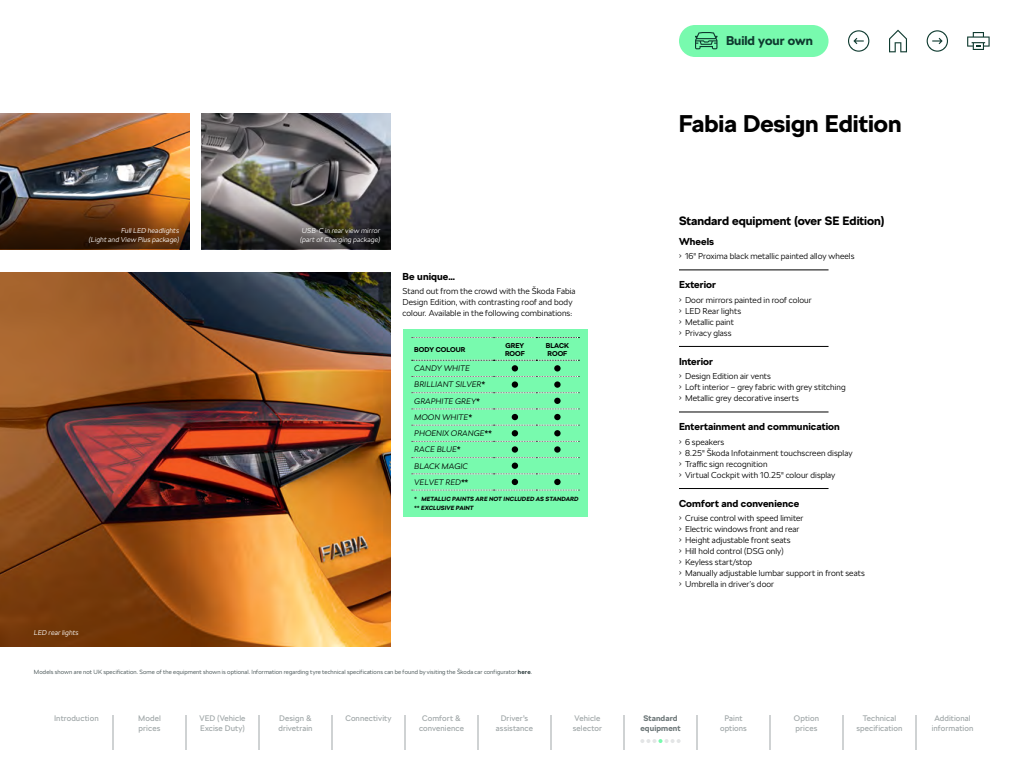
<style>
.page{position:relative;width:1024px;height:768px;background:#fff}
.page>*{position:absolute;margin:0;border:0;box-sizing:border-box;transform-origin:0 0}
.t1{font:700 24px "SKODA Next";color:#000}
.t2{font:700 12.7px "SKODA Next";color:#0e3a2f}
.t3{font:700 12px "SKODA Next";color:#000}
.t4{font:700 10px "SKODA Next";letter-spacing:.01em;color:#000}
.t5{font:300 8.5px/11px "SKODA Next";letter-spacing:.005em;color:#000}
.t6{font:8px/10px "SKODA Next";letter-spacing:.01em;color:#a0a7a8}
.t7{font:italic 300 8px/16.2px "SKODA Next";color:#000}
.t8{font:700 8px/10px "SKODA Next";letter-spacing:.015em;color:#6f797a;text-align:center}
.t9{font:italic 300 7px/9px "SKODA Next";letter-spacing:.015em;color:#fff}
.t10{font:700 7px/8px "SKODA Next";color:#000}
.t11{font:300 6px "SKODA Next";letter-spacing:.02em;color:#394748}
.t12{font:italic 700 6px/9px "SKODA Next";letter-spacing:.015em;color:#000}
.s1{font-weight:700}
</style>
<div class="page">
<div style="left:679px;top:25px;width:150px;height:32px;background:#78faae;border-radius:16px"></div>
<svg style="left:695px;top:32px;width:23px;height:17px"></svg>
<svg style="left:889px;top:30px;width:18px;height:22px"></svg>
<svg style="left:967px;top:32px;width:23px;height:18px"></svg>
<svg style="left:848px;top:30px;width:21px;height:22px"></svg>
<svg style="left:927px;top:30px;width:21px;height:22px"></svg>
<img style="left:0;top:272px;width:391px;height:374px">
<img style="left:0;top:113px;width:190px;height:92px">
<img style="left:201px;top:113px;width:190px;height:92px">
<div style="left:403px;top:329px;width:184px;height:187px;background:#78faae"></div>
<svg style="left:412px;top:376px;width:167px;height:1px"></svg>
<svg style="left:412px;top:392px;width:167px;height:1px"></svg>
<svg style="left:412px;top:337px;width:167px;height:1px"></svg>
<svg style="left:412px;top:360px;width:167px;height:1px"></svg>
<div style="left:512px;top:365px;width:6px;height:7px;background:#000;border-radius:50%"></div>
<svg style="left:554px;top:365px;width:7px;height:7px"></svg>
<div style="left:512px;top:381px;width:6px;height:7px;background:#000;border-radius:50%"></div>
<svg style="left:554px;top:381px;width:7px;height:7px"></svg>
<div style="left:554px;top:398px;width:7px;height:6px;background:#000;border-radius:50%"></div>
<svg style="left:412px;top:409px;width:167px;height:33px"></svg>
<div style="left:554px;top:430px;width:7px;height:6px;background:#000;border-radius:50%"></div>
<div style="left:512px;top:446px;width:6px;height:7px;background:#000;border-radius:50%"></div>
<svg style="left:554px;top:446px;width:7px;height:7px"></svg>
<svg style="left:412px;top:457px;width:167px;height:34px"></svg>
<div style="left:554px;top:479px;width:7px;height:6px;background:#000;border-radius:50%"></div>
<svg style="left:201px;top:205px;width:190px;height:44px;background:#413f3a"></svg>
<svg style="left:0;top:205px;width:190px;height:44px;background:#572d0d"></svg>
<hr style="left:679px;top:270px;width:150px;height:1px;background:#000">
<hr style="left:679px;top:346px;width:150px;height:1px;background:#000">
<hr style="left:679px;top:412px;width:150px;height:1px;background:#000">
<hr style="left:679px;top:488px;width:150px;height:1px;background:#000">
<hr style="left:259px;top:715px;width:1px;height:35px;background:#a0a7a8">
<hr style="left:332px;top:715px;width:1px;height:35px;background:#a0a7a8">
<hr style="left:405px;top:715px;width:1px;height:35px;background:#a0a7a8">
<hr style="left:478px;top:715px;width:1px;height:35px;background:#a0a7a8">
<hr style="left:551px;top:715px;width:1px;height:35px;background:#a0a7a8">
<hr style="left:624px;top:715px;width:1px;height:35px;background:#a0a7a8">
<hr style="left:697px;top:715px;width:1px;height:35px;background:#a0a7a8">
<hr style="left:770px;top:715px;width:1px;height:35px;background:#a0a7a8">
<hr style="left:113px;top:715px;width:1px;height:35px;background:#a0a7a8">
<hr style="left:186px;top:715px;width:1px;height:35px;background:#a0a7a8">
<hr style="left:843px;top:715px;width:1px;height:35px;background:#a0a7a8">
<hr style="left:916px;top:715px;width:1px;height:35px;background:#a0a7a8">
<svg style="left:640px;top:739px;width:41px;height:4px"></svg>
<h2 class="t2" style="left:726px;top:33px;width:89px">Build your own</h2>
<p class="t9" style="left:89px;top:226px;width:92px;text-align:right">Full LED headlights<br>(Light and View Plus package)</p>
<p class="t9" style="left:34px;top:628px;width:46px">LED rear lights</p>
<p class="t9" style="left:300px;top:226px;width:82px">USB-C in rear view mirror (part of Charging package)</p>
<p class="t4" style="left:403px;top:270px;width:54px">Be unique…</p>
<p class="t5" style="left:403px;top:286px;width:175px">Stand out from the crowd with the Škoda Fabia<br>Design Edition, with contrasting roof and body colour. Available in the following combinations:</p>
<p class="t10" style="left:414px;top:345px;width:53px">BODY COLOUR</p>
<p class="t10" style="left:505px;top:341px;width:21px">GREY<br>ROOF</p>
<p class="t10" style="left:546px;top:341px;width:25px">BLACK<br>ROOF</p>
<p class="t7" style="left:414px;top:360px;width:79px">CANDY WHITE<br>BRILLIANT SILVER<span class="s1">*<br></span>GRAPHITE GREY<span class="s1">*<br></span>MOON WHITE<span class="s1">*<br></span>PHOENIX ORANGE<span class="s1">**<br></span>RACE BLUE<span class="s1">*<br></span>BLACK MAGIC<br>VELVET RED<span class="s1">**</span></p>
<p class="t12" style="left:414px;top:494px;width:166px">* METALLIC PAINTS ARE NOT INCLUDED AS STANDARD ** EXCLUSIVE PAINT</p>
<p class="t11" style="left:34px;top:668px;width:500px">Models shown are not UK specification. Some of the equipment shown is optional. Information regarding tyre technical specifications can be found by visiting the Škoda car configurator <span class="s1">here</span>.</p>
<h1 class="t1" style="left:679px;top:109px;width:224px">Fabia Design Edition</h1>
<h3 class="t3" style="left:679px;top:213px;width:207px">Standard equipment (over SE Edition)</h3>
<p class="t4" style="left:679px;top:235px;width:37px">Wheels</p>
<p class="t5" style="left:679px;top:251px;width:177px">• 16" Proxima black metallic painted alloy wheels</p>
<p class="t4" style="left:679px;top:279px;width:39px">Exterior</p>
<p class="t5" style="left:679px;top:294px;width:134px">• Door mirrors painted in roof colour</p>
<p class="t5" style="left:679px;top:305px;width:64px">• LED Rear lights</p>
<p class="t5" style="left:679px;top:316px;width:56px">• Metallic paint</p>
<p class="t5" style="left:679px;top:327px;width:54px">• Privacy glass</p>
<p class="t4" style="left:679px;top:355px;width:36px">Interior</p>
<p class="t5" style="left:679px;top:371px;width:93px">• Design Edition air vents</p>
<p class="t5" style="left:679px;top:382px;width:168px">• Loft interior – grey fabric with grey stitching</p>
<p class="t5" style="left:679px;top:393px;width:121px">• Metallic grey decorative inserts</p>
<p class="t4" style="left:679px;top:421px;width:162px">Entertainment and communication</p>
<p class="t5" style="left:679px;top:436px;width:47px">• 6 speakers</p>
<p class="t5" style="left:679px;top:447px;width:175px">• 8.25" Škoda Infotainment touchscreen display</p>
<p class="t5" style="left:679px;top:458px;width:90px">• Traffic sign recognition</p>
<p class="t5" style="left:679px;top:469px;width:158px">• Virtual Cockpit with 10.25" colour display</p>
<p class="t4" style="left:679px;top:497px;width:122px">Comfort and convenience</p>
<p class="t5" style="left:679px;top:513px;width:126px">• Cruise control with speed limiter</p>
<p class="t5" style="left:679px;top:524px;width:122px">• Electric windows front and rear</p>
<p class="t5" style="left:679px;top:535px;width:113px">• Height adjustable front seats</p>
<p class="t5" style="left:679px;top:546px;width:106px">• Hill hold control (DSG only)</p>
<p class="t5" style="left:679px;top:557px;width:75px">• Keyless start/stop</p>
<p class="t5" style="left:679px;top:568px;width:187px">• Manually adjustable lumbar support in front seats</p>
<p class="t5" style="left:679px;top:579px;width:97px">• Umbrella in driver’s door</p>
<p class="t6" style="left:54px;top:713px;width:46px">Introduction</p>
<p class="t6" style="left:138px;top:713px;width:24px">Model prices</p>
<p class="t6" style="left:199px;top:713px;width:48px">VED (Vehicle<br>Excise Duty)</p>
<p class="t6" style="left:278px;top:713px;width:36px">Design &amp; drivetrain</p>
<p class="t6" style="left:345px;top:713px;width:48px">Connectivity</p>
<p class="t6" style="left:419px;top:713px;width:46px;text-align:center">Comfort &amp; convenience</p>
<p class="t6" style="left:496px;top:713px;width:39px;text-align:center">Driver’s assistance</p>
<p class="t6" style="left:573px;top:713px;width:31px">Vehicle selector</p>
<p class="t8" style="left:640px;top:713px;width:42px">Standard equipment</p>
<p class="t6" style="left:720px;top:713px;width:28px;text-align:center">Paint options</p>
<p class="t6" style="left:794px;top:713px;width:27px">Option prices</p>
<p class="t6" style="left:857px;top:713px;width:47px;text-align:center">Technical specification</p>
<p class="t6" style="left:932px;top:713px;width:43px;text-align:center">Additional information</p>
</div>
